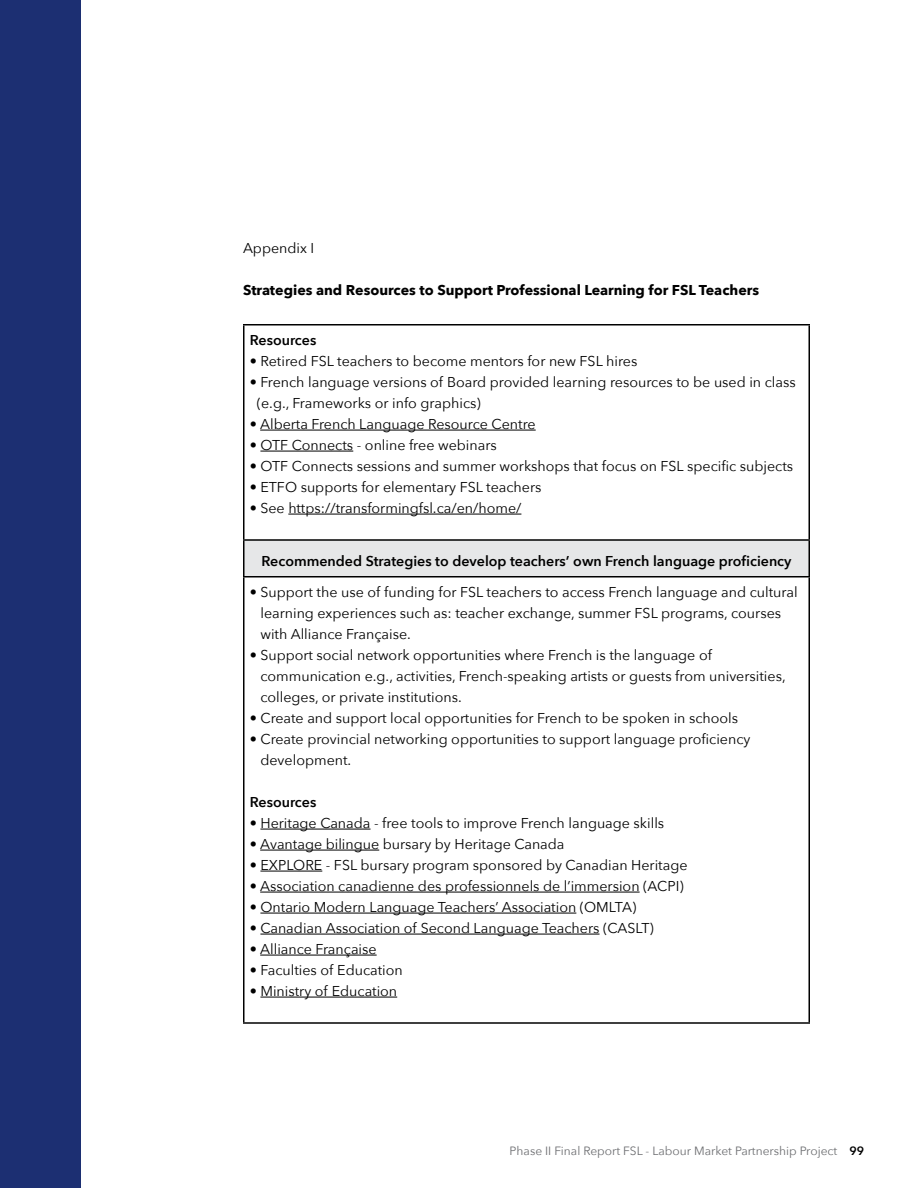
<style>
.page{position:relative;width:918px;height:1188px;background:#fff}
.page>*{position:absolute;margin:0;border:0;box-sizing:border-box;transform-origin:0 0}
.t1{font:14.25px/21px "Avenir Next";color:#000}
.t2{font:600 14.25px "Avenir Next";color:#000}
.t3{font:700 14.25px "Avenir Next";color:#000}
.t4{font:12px "Avenir Next";color:#6d6e71}
.s1{font-weight:600;color:#000}
</style>
<div class="page">
<div style="left:0;top:0;width:81px;height:1188px;background:#1c2f72"></div>
<div style="left:244px;top:540px;width:565px;height:37px;background:#e6e7e8"></div>
<hr style="left:243px;top:324px;width:567px;height:2px;background:#000">
<hr style="left:243px;top:326px;width:1px;height:213px;background:#000">
<hr style="left:808px;top:326px;width:2px;height:213px;background:#000">
<hr style="left:243px;top:539px;width:567px;height:2px;background:#000">
<hr style="left:243px;top:541px;width:1px;height:35px;background:#000">
<hr style="left:808px;top:541px;width:2px;height:35px;background:#000">
<hr style="left:243px;top:576px;width:567px;height:2px;background:#000">
<hr style="left:243px;top:578px;width:1px;height:444px;background:#000">
<hr style="left:808px;top:578px;width:2px;height:444px;background:#000">
<hr style="left:243px;top:1022px;width:567px;height:2px;background:#000">
<hr style="left:260px;top:430px;width:276px;height:1px;background:#000">
<hr style="left:260px;top:451px;width:93px;height:1px;background:#000">
<hr style="left:288px;top:514px;width:233px;height:1px;background:#000">
<hr style="left:260px;top:829px;width:111px;height:1px;background:#000">
<hr style="left:260px;top:850px;width:119px;height:1px;background:#000">
<hr style="left:260px;top:871px;width:62px;height:1px;background:#000">
<hr style="left:260px;top:892px;width:380px;height:1px;background:#000">
<hr style="left:260px;top:913px;width:316px;height:1px;background:#000">
<hr style="left:260px;top:934px;width:340px;height:1px;background:#000">
<hr style="left:260px;top:955px;width:117px;height:1px;background:#000">
<hr style="left:260px;top:997px;width:137px;height:1px;background:#000">
<p class="t1" style="left:243px;top:237px;width:73px">Appendix I</p>
<p class="t3" style="left:243px;top:278px;width:518px">Strategies and Resources to Support Professional Learning for FSL Teachers</p>
<p class="t2" style="left:250px;top:328px;width:68px">Resources</p>
<p class="t1" style="left:250px;top:350px;width:389px">• Retired FSL teachers to become mentors for new FSL hires</p>
<p class="t1" style="left:257px;top:371px;width:540px;text-indent:-7px">• French language versions of Board provided learning resources to be used in class (e.g., Frameworks or info graphics)</p>
<p class="t1" style="left:250px;top:413px;width:287px">• Alberta French Language Resource Centre</p>
<p class="t1" style="left:250px;top:434px;width:249px">• OTF Connects - online free webinars</p>
<p class="t1" style="left:250px;top:455px;width:545px">• OTF Connects sessions and summer workshops that focus on FSL specific subjects</p>
<p class="t1" style="left:250px;top:476px;width:293px">• ETFO supports for elementary FSL teachers</p>
<p class="t1" style="left:250px;top:497px;width:273px">• See https://transformingfsl.ca/en/home/</p>
<p class="t2" style="left:261px;top:548px;width:532px">Recommended Strategies to develop teachers’ own French language proficiency</p>
<p class="t1" style="left:260px;top:581px;width:539px;text-indent:-11px">• Support the use of funding for FSL teachers to access French language and cultural learning experiences such as: teacher exchange, summer FSL programs, courses with Alliance Française.</p>
<p class="t1" style="left:260px;top:644px;width:527px;text-indent:-11px">• Support social network opportunities where French is the language of communication e.g., activities, French-speaking artists or guests from universities, colleges, or private institutions.</p>
<p class="t1" style="left:250px;top:707px;width:490px">• Create and support local opportunities for French to be spoken in schools</p>
<p class="t1" style="left:260px;top:728px;width:492px;text-indent:-11px">• Create provincial networking opportunities to support language proficiency development.</p>
<p class="t2" style="left:250px;top:790px;width:68px">Resources</p>
<p class="t1" style="left:250px;top:812px;width:416px">• Heritage Canada - free tools to improve French language skills</p>
<p class="t1" style="left:250px;top:833px;width:316px">• Avantage bilingue bursary by Heritage Canada</p>
<p class="t1" style="left:250px;top:854px;width:439px">• EXPLORE - FSL bursary program sponsored by Canadian Heritage</p>
<p class="t1" style="left:250px;top:875px;width:435px">• Association canadienne des professionnels de l’immersion (ACPI)</p>
<p class="t1" style="left:250px;top:896px;width:388px">• Ontario Modern Language Teachers’ Association (OMLTA)</p>
<p class="t1" style="left:250px;top:917px;width:406px">• Canadian Association of Second Language Teachers (CASLT)</p>
<p class="t1" style="left:250px;top:938px;width:128px">• Alliance Française</p>
<p class="t1" style="left:250px;top:959px;width:155px">• Faculties of Education</p>
<p class="t1" style="left:250px;top:980px;width:149px">• Ministry of Education</p>
<p class="t4" style="left:510px;top:1141px;width:356px">Phase II Final Report FSL - Labour Market Partnership Project <span class="s1">99</span></p>
</div>
